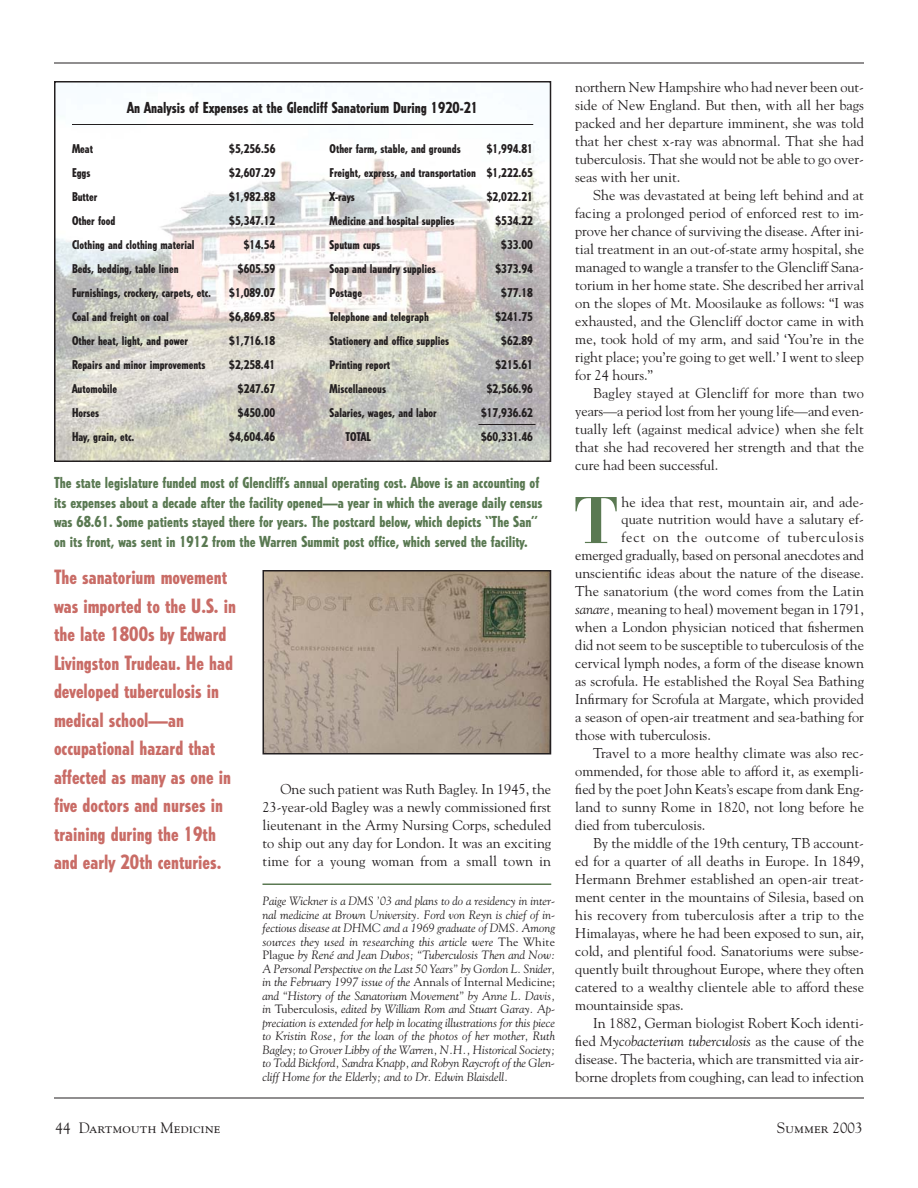
<style>
.page{position:relative;width:918px;height:1188px;background:#fff}
.page>*{position:absolute;margin:0;border:0;box-sizing:border-box;transform-origin:0 0}
.t1{font:700 65.4px "Bauer Bodoni";color:#5a7952}
.t2{font:800 condensed 19.5px/28.5px "Tempo";color:#c96c66}
.t3{font:800 condensed 15px/19.5px "Tempo";color:#5a7952}
.t4{font:800 condensed 15px "Tempo";color:#231f20}
.t5{font:15px "Goudy SC";color:#231f20}
.t6{font:14.25px/18px "Goudy";color:#231f20;text-align:justify}
.t7{font:italic 12px/13.5px "Goudy";color:#231f20;text-align:justify}
.t8{font:800 condensed 12px/24px "Tempo";color:#231f20;text-align:justify}
.s1{font-style:normal}
.s2{font-style:italic}
.s3{font-family:"Goudy"}
</style>
<div class="page">
<img style="left:57px;top:84px;width:491px;height:375px">
<div style="left:54px;top:81px;width:497px;height:381px;border:2px solid #231f20"></div>
<hr style="left:54px;top:1098px;width:810px;height:1px;background:#231f20">
<hr style="left:54px;top:63px;width:810px;height:1px;background:#231f20">
<img style="left:265px;top:573px;width:283px;height:178px">
<div style="left:262px;top:570px;width:289px;height:184px;border:2px solid #231f20"></div>
<hr style="left:262px;top:884px;width:289px;height:1px;background:#5a7952">
<hr style="left:72px;top:124px;width:461px;height:1px;background:#231f20">
<hr style="left:478px;top:424px;width:58px;height:1px;background:#231f20">
<p class="t4" style="left:127px;top:102px;width:353px">An Analysis of Expenses at the Glencliff Sanatorium During 1920-21</p>
<p class="t8" style="left:72px;top:137px;width:23px">Meat</p>
<p class="t8" style="left:229px;top:137px;width:48px">$5,256.56</p>
<p class="t8" style="left:72px;top:161px;width:20px">Eggs</p>
<p class="t8" style="left:229px;top:161px;width:48px">$2,607.29</p>
<p class="t8" style="left:72px;top:185px;width:27px">Butter</p>
<p class="t8" style="left:229px;top:185px;width:48px">$1,982.88</p>
<p class="t8" style="left:72px;top:209px;width:45px">Other food</p>
<p class="t8" style="left:229px;top:209px;width:48px">$5,347.12</p>
<p class="t8" style="left:72px;top:233px;width:124px">Clothing and clothing material</p>
<p class="t8" style="left:244px;top:233px;width:33px">$14.54</p>
<p class="t8" style="left:72px;top:257px;width:108px">Beds, bedding, table linen</p>
<p class="t8" style="left:238px;top:257px;width:39px">$605.59</p>
<p class="t8" style="left:72px;top:281px;width:141px">Furnishings, crockery, carpets, etc.</p>
<p class="t8" style="left:229px;top:281px;width:48px">$1,089.07</p>
<p class="t8" style="left:72px;top:305px;width:98px">Coal and freight on coal</p>
<p class="t8" style="left:229px;top:305px;width:48px">$6,869.85</p>
<p class="t8" style="left:72px;top:329px;width:117px">Other heat, light, and power</p>
<p class="t8" style="left:229px;top:329px;width:48px">$1,716.18</p>
<p class="t8" style="left:72px;top:353px;width:135px">Repairs and minor improvements</p>
<p class="t8" style="left:229px;top:353px;width:48px">$2,258.41</p>
<p class="t8" style="left:72px;top:377px;width:47px">Automobile</p>
<p class="t8" style="left:238px;top:377px;width:39px">$247.67</p>
<p class="t8" style="left:72px;top:401px;width:29px">Horses</p>
<p class="t8" style="left:238px;top:401px;width:39px">$450.00</p>
<p class="t8" style="left:72px;top:425px;width:64px">Hay, grain, etc.</p>
<p class="t8" style="left:229px;top:425px;width:48px">$4,604.46</p>
<p class="t8" style="left:330px;top:137px;width:205px;text-indent:157px">$1,994.81<br>Freight, express, and transportation $1,222.65<br>X-rays</p>
<p class="t8" style="left:330px;top:137px;width:133px">Other farm, stable, and grounds</p>
<p class="t8" style="left:487px;top:185px;width:48px">$2,022.21</p>
<p class="t8" style="left:330px;top:209px;width:126px">Medicine and hospital supplies</p>
<p class="t8" style="left:496px;top:209px;width:39px">$534.22</p>
<p class="t8" style="left:330px;top:233px;width:52px">Sputum cups</p>
<p class="t8" style="left:501px;top:233px;width:33px">$33.00</p>
<p class="t8" style="left:330px;top:257px;width:108px">Soap and laundry supplies</p>
<p class="t8" style="left:496px;top:257px;width:39px">$373.94</p>
<p class="t8" style="left:330px;top:281px;width:34px">Postage</p>
<p class="t8" style="left:501px;top:281px;width:33px">$77.18</p>
<p class="t8" style="left:330px;top:305px;width:101px">Telephone and telegraph</p>
<p class="t8" style="left:496px;top:305px;width:39px">$241.75</p>
<p class="t8" style="left:330px;top:329px;width:121px">Stationery and office supplies</p>
<p class="t8" style="left:501px;top:329px;width:33px">$62.89</p>
<p class="t8" style="left:330px;top:353px;width:62px">Printing report</p>
<p class="t8" style="left:496px;top:353px;width:39px">$215.61</p>
<p class="t8" style="left:330px;top:377px;width:58px">Miscellaneous</p>
<p class="t8" style="left:487px;top:377px;width:48px">$2,566.96</p>
<p class="t8" style="left:330px;top:401px;width:109px">Salaries, wages, and labor</p>
<p class="t8" style="left:481px;top:401px;width:53px">$17,936.62</p>
<p class="t8" style="left:346px;top:425px;width:27px">TOTAL</p>
<p class="t8" style="left:481px;top:425px;width:53px">$60,331.46</p>
<p class="t3" style="left:54px;top:474px;width:490px">The state legislature funded most of Glencliff’s annual operating cost. Above is an accounting of its expenses about a decade after the facility opened—a year in which the average daily census was 68.61. Some patients stayed there for years. The postcard below, which depicts “The San” on its front, was sent in 1912 from the Warren Summit post office, which served the facility.</p>
<p class="t2" style="left:54px;top:565px;width:184px">The sanatorium movement was imported to the U.S. in the late 1800s by Edward<br>Livingston Trudeau. He had developed tuberculosis in medical school—an occupational hazard that affected as many as one in five doctors and nurses in training during the 19th and early 20th centuries.</p>
<p class="t7" style="left:262px;top:895px;width:294px">Paige Wickner is a DMS ’03 and plans to do a residency in inter&shy;nal medicine at Brown University. Ford von Reyn is chief of in&shy;fectious disease at DHMC and a 1969 graduate of DMS. Among sources they used in researching this article were <span class="s1">The White Plague</span> by René and Jean Dubos; “Tuberculosis Then and Now:<br>A Personal Perspective on the Last 50 Years” by Gordon L. Snider, in the February 1997 issue of the <span class="s1">Annals of Internal Medicine; </span>and “History of the Sanatorium Movement” by Anne L. Davis, in <span class="s1">Tuberculosis,</span> edited by William Rom and Stuart Garay. Ap&shy;preciation is extended for help in locating illustrations for this piece to Kristin Rose, for the loan of the photos of her mother, Ruth Bagley; to Grover Libby of the Warren, N.H., Historical Society; to Todd Bickford, Sandra Knapp, and Robyn Raycroft of the Glen&shy;cliff Home for the Elderly; and to Dr. Edwin Blaisdell.</p>
<p class="t6" style="left:262px;top:781px;width:290px;text-indent:18px">One such patient was Ruth Bagley. In 1945, the 23-year-old Bagley was a newly commissioned first lieutenant in the Army Nursing Corps, scheduled to ship out any day for London. It was an exciting time for a young woman from a small town in</p>
<p class="t6" style="left:575px;top:79px;width:290px">northern New Hampshire who had never been out&shy;side of New England. But then, with all her bags packed and her departure imminent, she was told that her chest x-ray was abnormal. That she had tuberculosis. That she would not be able to go over&shy;seas with her unit.</p>
<p class="t6" style="left:575px;top:187px;width:290px;text-indent:18px">She was devastated at being left behind and at facing a prolonged period of enforced rest to im&shy;prove her chance of surviving the disease. After ini&shy;tial treatment in an out-of-state army hospital, she managed to wangle a transfer to the Glencliff Sana&shy;torium in her home state. She described her arrival on the slopes of Mt. Moosilauke as follows: “I was exhausted, and the Glencliff doctor came in with me, took hold of my arm, and said ‘You’re in the right place; you’re going to get well.’ I went to sleep for 24 hours.”</p>
<p class="t6" style="left:575px;top:385px;width:290px;text-indent:18px">Bagley stayed at Glencliff for more than two years—a period lost from her young life—and even&shy;tually left (against medical advice) when she felt that she had recovered her strength and that the cure had been successful.</p>
<h1 class="t1" style="left:574px;top:495px;width:45px">T</h1>
<p class="t6" style="left:622px;top:495px;width:244px;line-height:16.5px">he idea that rest, mountain air, and ade&shy;quate nutrition would have a salutary ef-</p>
<p class="t6" style="left:575px;top:529px;width:290px;text-indent:46px">fect on the outcome of tuberculosis emerged gradually, based on personal anecdotes and unscientific ideas about the nature of the disease.<br>The sanatorium (the word comes from the Latin <span class="s2">sanare,</span> meaning to heal) movement began in 1791, when a London physician noticed that fishermen did not seem to be susceptible to tuberculosis of the cervical lymph nodes, a form of the disease known as scrofula. He established the Royal Sea Bathing Infirmary for Scrofula at Margate, which provided a season of open-air treatment and sea-bathing for those with tuberculosis.</p>
<p class="t6" style="left:575px;top:745px;width:290px;text-indent:18px">Travel to a more healthy climate was also rec&shy;ommended, for those able to afford it, as exempli&shy;fied by the poet John Keats’s escape from dank Eng&shy;land to sunny Rome in 1820, not long before he died from tuberculosis.</p>
<p class="t6" style="left:575px;top:835px;width:290px;text-indent:18px">By the middle of the 19th century, TB account&shy;ed for a quarter of all deaths in Europe. In 1849, Hermann Brehmer established an open-air treat&shy;ment center in the mountains of Silesia, based on his recovery from tuberculosis after a trip to the Himalayas, where he had been exposed to sun, air, cold, and plentiful food. Sanatoriums were subse&shy;quently built throughout Europe, where they often catered to a wealthy clientele able to afford these mountainside spas.</p>
<p class="t6" style="left:575px;top:1015px;width:290px;text-indent:18px">In 1882, German biologist Robert Koch identi&shy;fied <span class="s2">Mycobacterium tuberculosis</span> as the cause of the disease. The bacteria, which are transmitted via air&shy;borne droplets from coughing, can lead to infection</p>
<p class="t5" style="left:56px;top:1122px;width:167px"><span class="s3">44</span> Dartmouth Medicine</p>
<p class="t5" style="left:777px;top:1122px;width:87px">Summer <span class="s3">2003</span></p>
</div>
